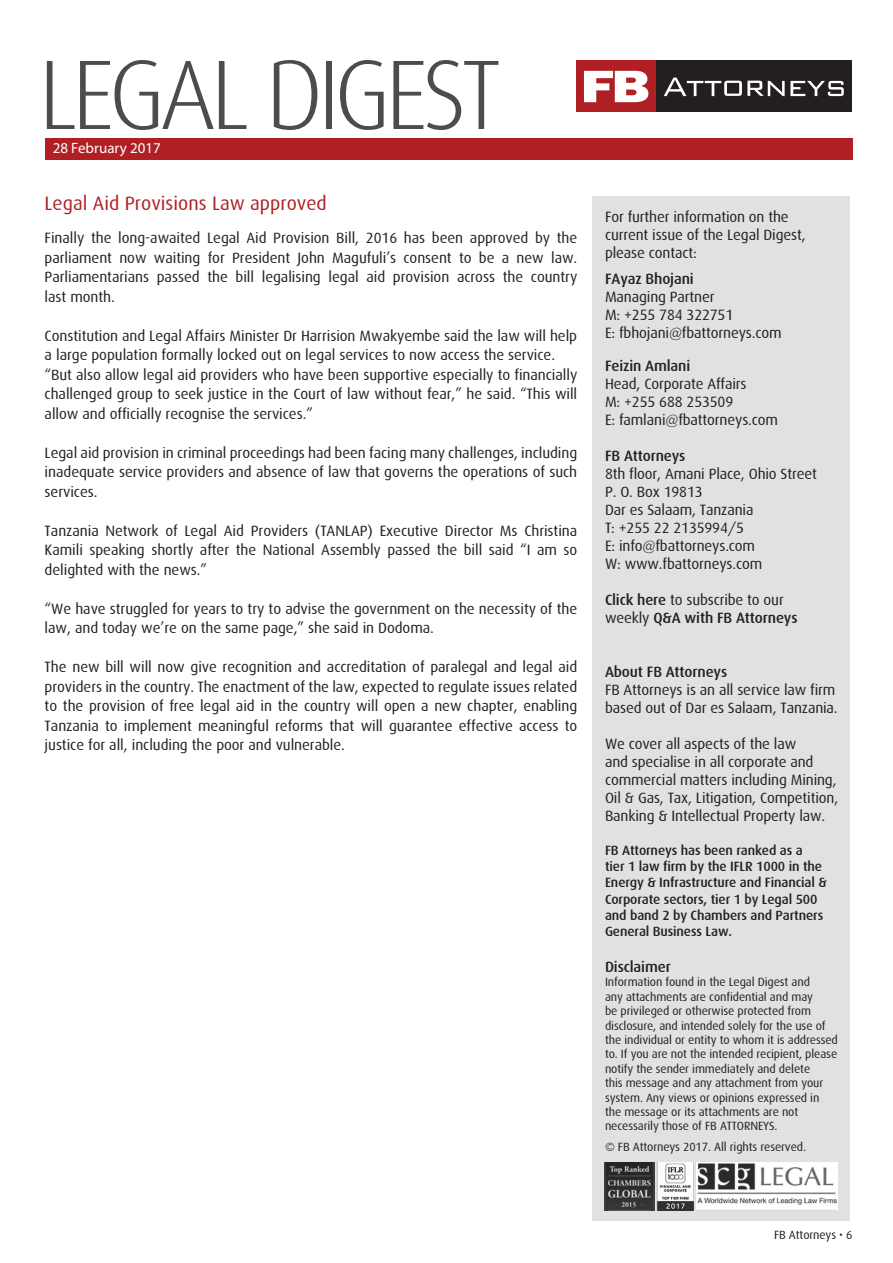
<style>
.page{position:relative;width:893px;height:1263px;background:#fff}
.page>*{position:absolute;margin:0;border:0;box-sizing:border-box;transform-origin:0 0}
.t1{font:300 98.85px "Dax";letter-spacing:-.06em;color:#4b4c4d}
.t2{font:19.5px "Dax";color:#b01f23}
.t3{font:15px/19.5px "Dax";letter-spacing:-.005em;color:#231f20}
.t4{font:500 15px/18px "Dax";letter-spacing:-.01em;color:#231f20}
.t5{font:15px "Myriad Pro";color:#fff}
.t6{font:500 13.5px/16.2px "Dax";letter-spacing:-.01em;color:#231f20}
.t7{font:12px/14.4px "Dax";letter-spacing:-.01em;color:#231f20}
.s1{font-weight:400}
</style>
<div class="page">
<div style="left:593px;top:196px;width:257px;height:1024px;background:#e0e1e3"></div>
<div style="left:654px;top:60px;width:198px;height:52px;background:#231f20"></div>
<div style="left:577px;top:60px;width:79px;height:52px;background:#af1f23"></div>
<svg style="left:584px;top:71px;width:64px;height:31px"></svg>
<svg style="left:664px;top:78px;width:180px;height:18px"></svg>
<div style="left:45px;top:138px;width:808px;height:22px;background:#b01f23"></div>
<img style="left:605px;top:1162px;width:49px;height:49px">
<img style="left:657px;top:1162px;width:181px;height:49px">
<h1 class="t1" style="left:38px;top:41px;width:465px">LEGAL DIGEST</h1>
<p class="t5" style="left:53px;top:139px;width:110px">28 February 2017</p>
<h2 class="t2" style="left:45px;top:193px;width:284px">Legal Aid Provisions Law approved</h2>
<p class="t3" style="left:45px;top:228px;width:534px;text-align:justify">Finally the long-awaited Legal Aid Provision Bill, 2016 has been approved by the parliament now waiting for President John Magufuli’s consent to be a new law.<br>Parliamentarians passed the bill legalising legal aid provision across the country last month.</p>
<p class="t3" style="left:45px;top:326px;width:534px">Constitution and Legal Affairs Minister Dr Harrision Mwakyembe said the law will help a large population formally locked out on legal services to now access the service. “But also allow legal aid providers who have been supportive especially to financially challenged group to seek justice in the Court of law without fear,” he said. “This will allow and officially recognise the services.”</p>
<p class="t3" style="left:45px;top:443px;width:534px;text-align:justify">Legal aid provision in criminal proceedings had been facing many challenges, including inadequate service providers and absence of law that governs the operations of such services.</p>
<p class="t3" style="left:45px;top:521px;width:534px;text-align:justify">Tanzania Network of Legal Aid Providers (TANLAP) Executive Director Ms Christina Kamili speaking shortly after the National Assembly passed the bill said “I am so delighted with the news.”</p>
<p class="t3" style="left:45px;top:599px;width:534px">“We have struggled for years to try to advise the government on the necessity of the law, and today we’re on the same page,” she said in Dodoma.</p>
<p class="t3" style="left:45px;top:657px;width:534px;text-align:justify">The new bill will now give recognition and accreditation of paralegal and legal aid providers in the country. The enactment of the law, expected to regulate issues related to the provision of free legal aid in the country will open a new chapter, enabling Tanzania to implement meaningful reforms that will guarantee effective access to justice for all, including the poor and vulnerable.</p>
<p class="t3" style="left:605px;top:208px;width:202px;line-height:18px">For further information on the current issue of the Legal Digest, please contact:</p>
<p class="t4" style="left:605px;top:270px;width:90px">FAyaz Bhojani</p>
<p class="t3" style="left:605px;top:288px;width:178px;line-height:18px">Managing Partner<br>M: +255 784 322751<br>E: fbhojani@fbattorneys.com</p>
<p class="t4" style="left:605px;top:357px;width:87px">Feizin Amlani</p>
<p class="t3" style="left:605px;top:375px;width:175px;line-height:18px">Head, Corporate Affairs<br>M: +255 688 253509<br>E: famlani@fbattorneys.com</p>
<p class="t4" style="left:605px;top:447px;width:82px">FB Attorneys</p>
<p class="t3" style="left:605px;top:465px;width:213px;line-height:18px">8th floor, Amani Place, Ohio Street<br>P. O. Box 19813<br>Dar es Salaam, Tanzania<br>T: +255 22 2135994/5<br>E: info@fbattorneys.com<br>W: www.fbattorneys.com</p>
<p class="t4" style="left:605px;top:591px;width:194px">Click here <span class="s1">to subscribe to our weekly</span> Q&amp;A with FB Attorneys</p>
<p class="t4" style="left:605px;top:663px;width:124px">About FB Attorneys</p>
<p class="t3" style="left:605px;top:681px;width:234px;line-height:18px">FB Attorneys is an all service law firm based out of Dar es Salaam, Tanzania.</p>
<p class="t3" style="left:605px;top:735px;width:235px;line-height:18px">We cover all aspects of the law<br>and specialise in all corporate and commercial matters including Mining, Oil &amp; Gas, Tax, Litigation, Competition, Banking &amp; Intellectual Property law.</p>
<p class="t6" style="left:605px;top:842px;width:223px">FB Attorneys has been ranked as a<br>tier 1 law firm by the IFLR 1000 in the Energy &amp; Infrastructure and Financial &amp; Corporate sectors, tier 1 by Legal 500 and band 2 by Chambers and Partners General Business Law.</p>
<p class="t4" style="left:605px;top:958px;width:67px">Disclaimer</p>
<p class="t7" style="left:605px;top:975px;width:234px">Information found in the Legal Digest and<br>any attachments are confidential and may<br>be privileged or otherwise protected from disclosure, and intended solely for the use of the individual or entity to whom it is addressed to. If you are not the intended recipient, please notify the sender immediately and delete<br>this message and any attachment from your system. Any views or opinions expressed in the message or its attachments are not necessarily those of FB ATTORNEYS.</p>
<p class="t7" style="left:605px;top:1140px;width:203px">© FB Attorneys 2017. All rights reserved.</p>
<p class="t7" style="left:774px;top:1228px;width:80px">FB Attorneys • 6</p>
</div>
